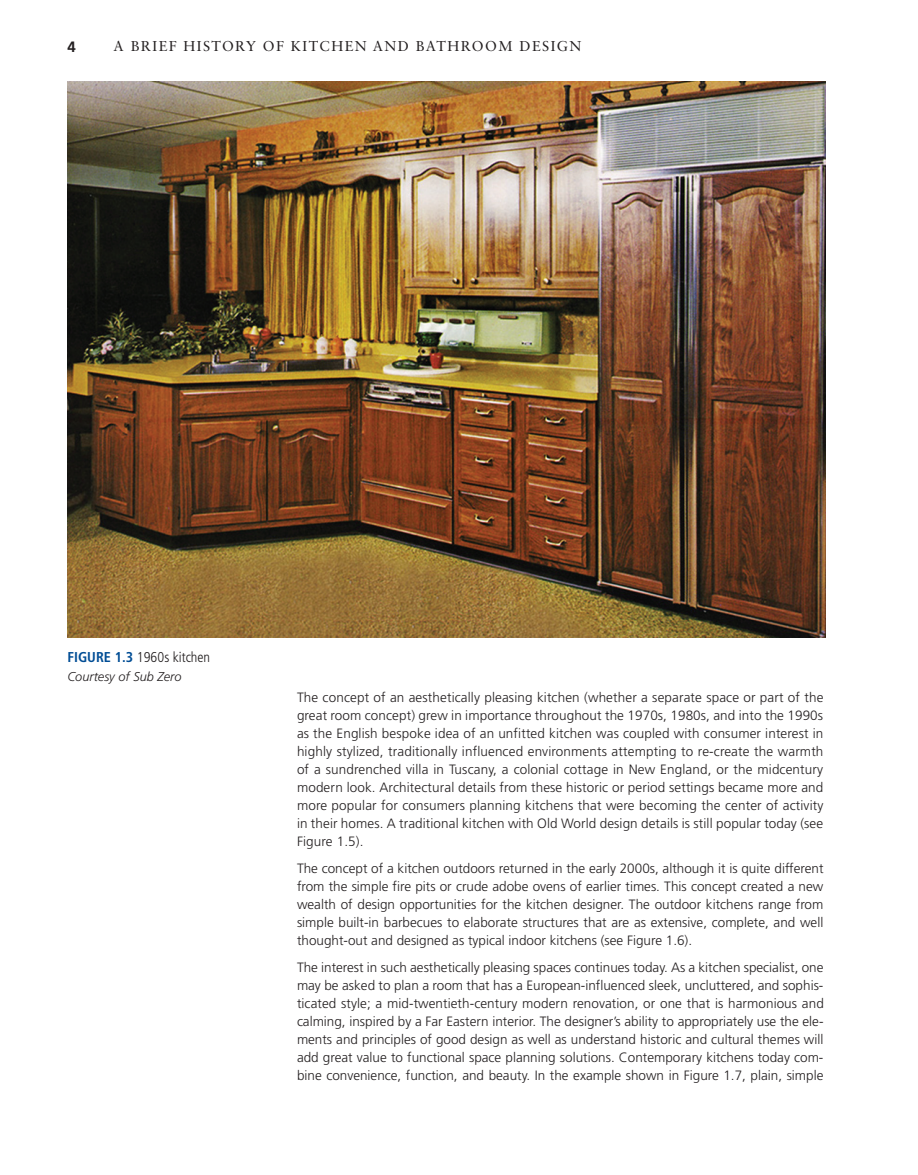
<style>
.page{position:relative;width:918px;height:1175px;background:#fff}
.page>*{position:absolute;margin:0;border:0;box-sizing:border-box;transform-origin:0 0}
.t1{font:700 15px "Frutiger LT Std";color:#231f20}
.t2{font:14.25px "Sabon LT Std";letter-spacing:.1em;color:#231f20}
.t3{font:300 condensed 14.25px "Frutiger LT Std";color:#231f20}
.t4{font:300 13.5px/18px "Frutiger LT Std";color:#231f20;text-align:justify}
.t5{font:italic 300 12.75px "Frutiger LT Std";color:#231f20}
.s1{font-weight:700;color:#014d95}
</style>
<div class="page">
<img style="left:68px;top:81px;width:758px;height:556px">
<p class="t1" style="left:68px;top:38px;width:10px">4</p>
<p class="t2" style="left:114px;top:38px;width:469px">A BRIEF HISTORY OF KITCHEN AND BATHROOM DESIGN</p>
<p class="t3" style="left:68px;top:648px;width:144px"><span class="s1">FIGURE 1.3</span> 1960s kitchen</p>
<p class="t5" style="left:68px;top:669px;width:116px">Courtesy of Sub Zero</p>
<p class="t4" style="left:297px;top:688px;width:528px">The concept of an aesthetically pleasing kitchen (whether a separate space or part of the great room concept) grew in importance throughout the 1970s, 1980s, and into the 1990s as the English bespoke idea of an unfitted kitchen was coupled with consumer interest in highly stylized, traditionally influenced environments attempting to re‐create the warmth of a sundrenched villa in Tuscany, a colonial cottage in New England, or the midcentury modern look. Architectural details from these historic or period settings became more and more popular for consumers planning kitchens that were becoming the center of activity in their homes. A traditional kitchen with Old World design details is still popular today (see Figure 1.5).</p>
<p class="t4" style="left:297px;top:859px;width:528px">The concept of a kitchen outdoors returned in the early 2000s, although it is quite different from the simple fire pits or crude adobe ovens of earlier times. This concept created a new wealth of design opportunities for the kitchen designer. The outdoor kitchens range from simple built‐in barbecues to elaborate structures that are as extensive, complete, and well thought‐out and designed as typical indoor kitchens (see Figure 1.6).</p>
<p class="t4" style="left:297px;top:958px;width:528px">The interest in such aesthetically pleasing spaces continues today. As a kitchen specialist, one may be asked to plan a room that has a European‐influenced sleek, uncluttered, and sophis&shy;ticated style; a mid‐twentieth‐century modern renovation, or one that is harmonious and calming, inspired by a Far Eastern interior. The designer’s ability to appropriately use the ele&shy;ments and principles of good design as well as understand historic and cultural themes will add great value to functional space planning solutions. Contemporary kitchens today com&shy;bine convenience, function, and beauty. In the example shown in Figure 1.7, plain, simple</p>
</div>
